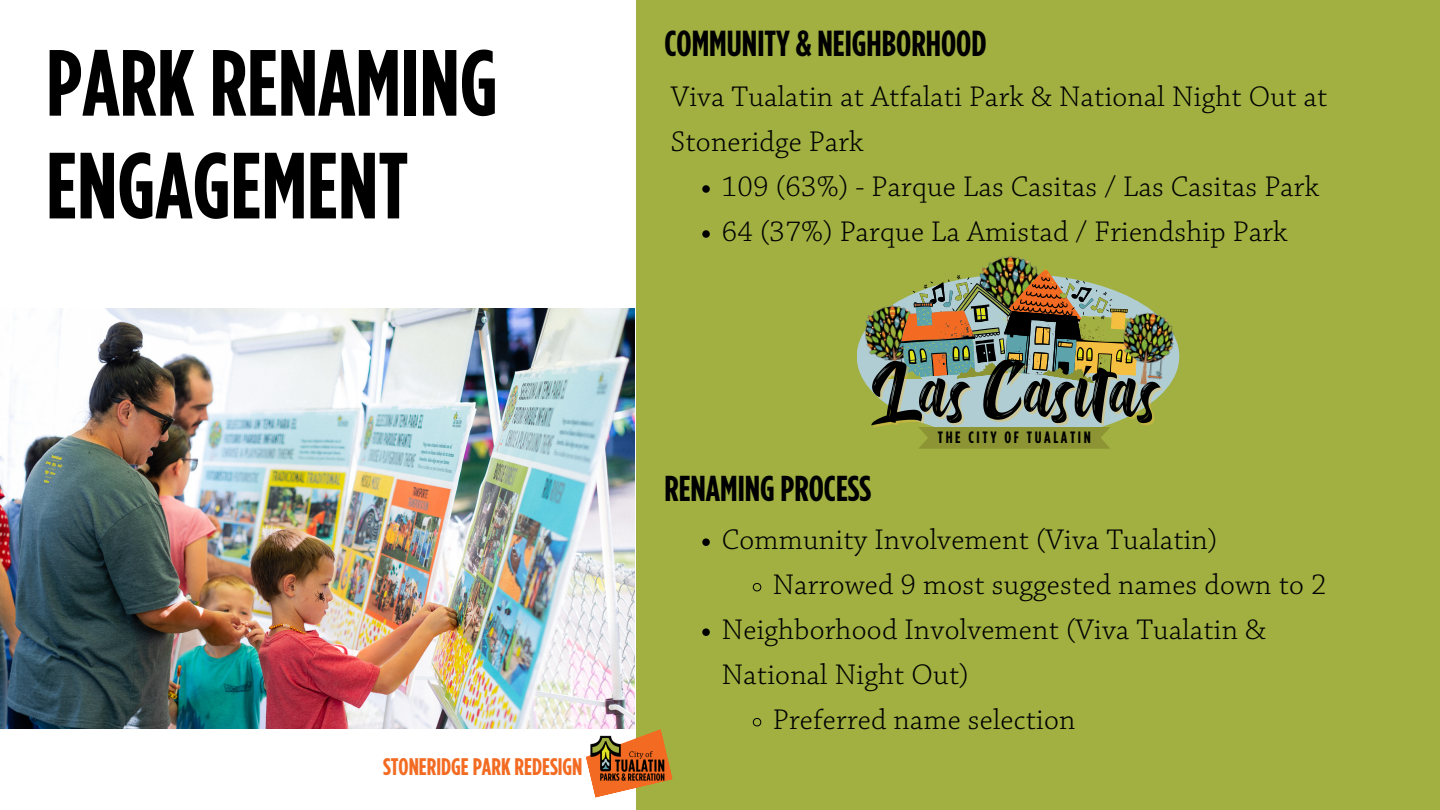
<style>
.page{position:relative;width:1440px;height:810px;background:#a1b041}
.page>*{position:absolute;margin:0;border:0;box-sizing:border-box;transform-origin:0 0}
.t1{font:700 93.8px "Gotham Condensed";color:#000}
.t2{font:52.1px "Delimax";color:#000}
.t3{font:700 36.2px "Gotham Condensed";color:#000}
.t4{font:700 36px "Gotham Condensed";color:#000}
.t5{font:300 30px/45px "Chaparral Pro";letter-spacing:.01em;color:#000}
.t6{font:700 24px "Gotham Condensed";color:#f36b22}
.t7{font:700 16.4px "Gotham Condensed";letter-spacing:.16em;color:#000}
</style>
<div class="page">
<div style="left:0;top:0;width:635px;height:810px;background:#fff"></div>
<svg style="left:586px;top:729px;width:87px;height:69px"></svg>
<img style="left:591px;top:734px;width:75px;height:48px">
<img style="left:0;top:308px;width:635px;height:421px">
<svg style="left:702px;top:185px;width:8px;height:8px"></svg>
<svg style="left:702px;top:230px;width:8px;height:8px"></svg>
<svg style="left:702px;top:538px;width:8px;height:8px"></svg>
<svg style="left:752px;top:583px;width:10px;height:9px"></svg>
<svg style="left:702px;top:628px;width:8px;height:8px"></svg>
<svg style="left:752px;top:718px;width:10px;height:9px"></svg>
<div style="left:857px;top:274px;width:322px;height:165px;background:#b0cdd3;border-radius:50%"></div>
<img style="left:988px;top:256px;width:43px;height:9px">
<img style="left:857px;top:306px;width:45px;height:86px">
<img style="left:1139px;top:306px;width:37px;height:84px">
<img style="left:888px;top:265px;width:254px;height:118px">
<div style="left:919px;top:427px;width:191px;height:22px;background:#8c9433"></div>
<p class="t1" style="left:46px;top:41px;width:453px">PARK RENAMING</p>
<p class="t1" style="left:46px;top:143px;width:364px">ENGAGEMENT</p>
<p class="t6" style="left:383px;top:755px;width:201px">STONERIDGE PARK REDESIGN</p>
<p class="t3" style="left:664px;top:27px;width:324px">COMMUNITY &amp; NEIGHBORHOOD</p>
<p class="t5" style="left:671px;top:76px;width:658px">Viva Tualatin at Atfalati Park &amp; National Night Out at<br>Stoneridge Park</p>
<p class="t5" style="left:722px;top:166px;width:599px">109 (63%) - Parque Las Casitas / Las Casitas Park</p>
<p class="t5" style="left:722px;top:211px;width:567px">64 (37%) Parque La Amistad / Friendship Park</p>
<p class="t2" style="left:871px;top:364px;width:291px">Las Casitas</p>
<p class="t4" style="left:664px;top:472px;width:208px">RENAMING PROCESS</p>
<p class="t7" style="left:938px;top:430px;width:155px">THE CITY OF TUALATIN</p>
<p class="t5" style="left:722px;top:519px;width:497px">Community Involvement (Viva Tualatin)</p>
<p class="t5" style="left:773px;top:564px;width:555px">Narrowed 9 most suggested names down to 2</p>
<p class="t5" style="left:722px;top:609px;width:546px">Neighborhood Involvement (Viva Tualatin &amp;<br>National Night Out)</p>
<p class="t5" style="left:773px;top:699px;width:304px">Preferred name selection</p>
</div>
